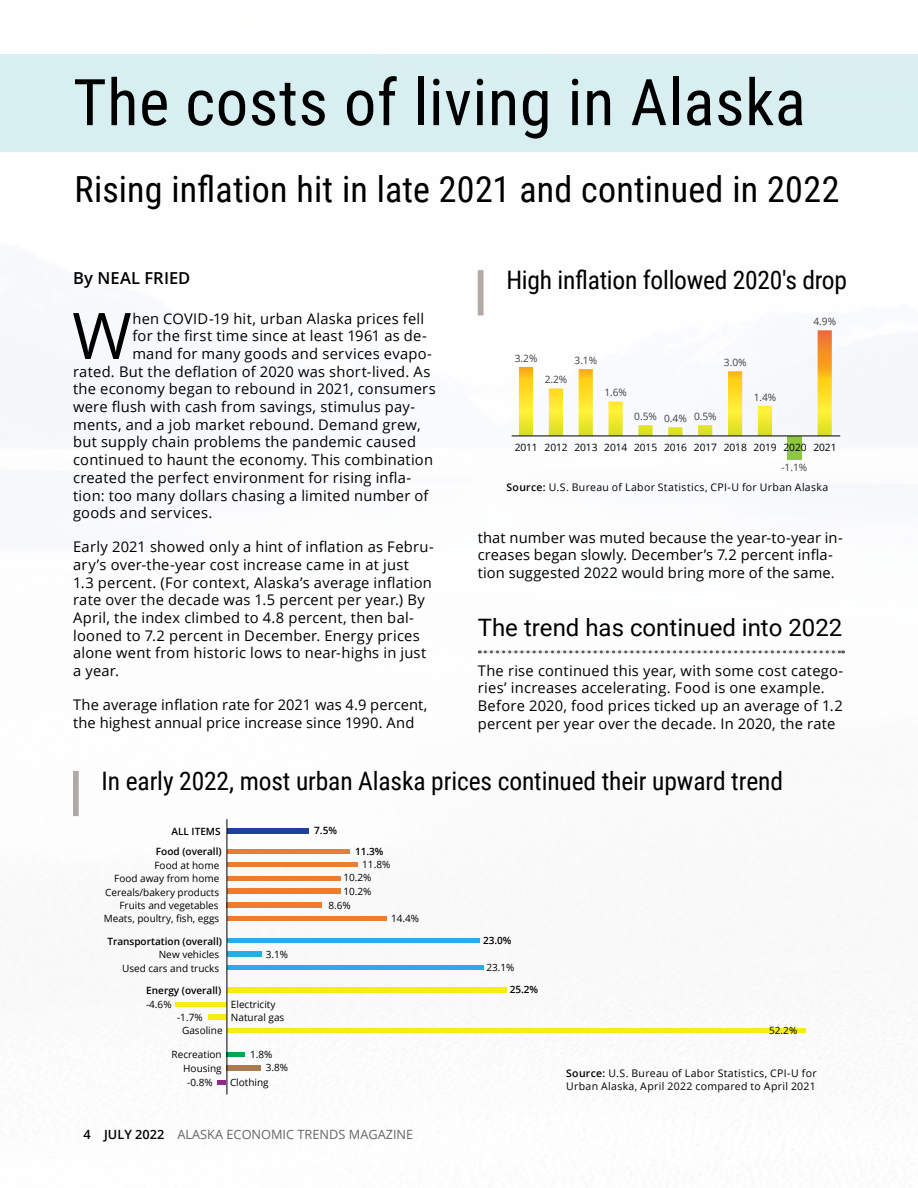
<style>
.page{position:relative;width:918px;height:1188px;background:#fff}
.page>*{position:absolute;margin:0;border:0;box-sizing:border-box;transform-origin:0 0}
.Page_Header_-_Blue{font:64.5px "Roboto Condensed";letter-spacing:.01em;color:#000}
.Text{font:64.35px "Open Sans";color:#000}
.Page_Header_-_Blue-2{font:36px "Roboto Condensed";letter-spacing:.005em;color:#000}
.Exhibit_heads{font:25.5px "Roboto Condensed";letter-spacing:-.005em;color:#000}
.Article_subheads{font:24px "Roboto";color:#000}
.Byline{font:600 16.5px "Open Sans";letter-spacing:.005em;color:#000}
.Text-2{font:14.7px/17.7px "Open Sans";letter-spacing:.015em;color:#000}
.t1{font:12.75px "Open Sans";color:#666}
.Text-3{font:10.5px/13.5px "Open Sans";letter-spacing:.03em;color:#000}
.t2{font:10.2px "Open Sans";color:#414141}
.t3{font:10.2px "Open Sans";letter-spacing:-.005em;color:#000}
.t4{font:10.05px "Open Sans";color:#000}
.t5{font:600 10.05px "Open Sans";color:#000}
.s1{font-weight:600}
.s2{font-weight:600;color:#000}
</style>
<div class="page">
<div style="left:478px;top:270px;width:6px;height:45px;background:#b2a9a7"></div>
<div style="left:73px;top:771px;width:6px;height:45px;background:#b2a9a7"></div>
<div style="left:788px;top:436px;width:14px;height:24px;background:#8dc63f"></div>
<svg style="left:519px;top:330px;width:313px;height:106px"></svg>
<hr style="left:512px;top:436px;width:328px;height:1px;background:#000">
<div style="left:227px;top:1028px;width:579px;height:5px;background:#f7ec13"></div>
<div style="left:227px;top:987px;width:279px;height:6px;background:#f7ec13"></div>
<div style="left:227px;top:965px;width:256px;height:5px;background:#29ade4"></div>
<div style="left:227px;top:952px;width:34px;height:5px;background:#29ade4"></div>
<div style="left:227px;top:916px;width:160px;height:5px;background:#ec7d30"></div>
<div style="left:227px;top:862px;width:131px;height:5px;background:#ec7d30"></div>
<div style="left:227px;top:889px;width:113px;height:5px;background:#ec7d30"></div>
<div style="left:227px;top:876px;width:113px;height:5px;background:#ec7d30"></div>
<div style="left:226px;top:903px;width:96px;height:5px;background:#ec7d30"></div>
<div style="left:176px;top:1002px;width:51px;height:5px;background:#f7ec13"></div>
<div style="left:217px;top:1080px;width:9px;height:5px;background:#92278f"></div>
<div style="left:227px;top:849px;width:122px;height:5px;background:#ec7d30"></div>
<div style="left:226px;top:1065px;width:34px;height:5px;background:#a97b50"></div>
<div style="left:227px;top:938px;width:253px;height:5px;background:#29ade4"></div>
<div style="left:227px;top:1052px;width:18px;height:5px;background:#00a651"></div>
<div style="left:227px;top:828px;width:81px;height:6px;background:#21409a"></div>
<div style="left:208px;top:1015px;width:19px;height:5px;background:#f7ec13"></div>
<hr style="left:226px;top:819px;width:1px;height:276px;background:#000">
<svg style="left:479px;top:650px;width:365px;height:3px"></svg>
<div style="left:0;top:55px;width:918px;height:97px;background:#d7eff2"></div>
<p class="Page_Header_-_Blue" style="left:73px;top:57px;width:734px">The costs of living in Alaska</p>
<p class="Page_Header_-_Blue-2" style="left:75px;top:164px;width:766px">Rising inflation hit in late 2021 and continued in 2022</p>
<p class="Byline" style="left:73px;top:267px;width:119px">By NEAL FRIED</p>
<p class="Text" style="left:72px;top:292px;width:61px">W</p>
<p class="Text-2" style="left:132px;top:309px;width:293px">hen COVID-19 hit, urban Alaska prices fell</p>
<p class="Text-2" style="left:132px;top:327px;width:296px">for the first time since at least 1961 as de-</p>
<p class="Text-2" style="left:132px;top:344px;width:301px">mand for many goods and services evapo-</p>
<p class="Text-2" style="left:73px;top:362px;width:359px">rated. But the deflation of 2020 was short-lived. As</p>
<p class="Text-2" style="left:73px;top:380px;width:364px">the economy began to rebound in 2021, consumers</p>
<p class="Text-2" style="left:73px;top:398px;width:344px">were flush with cash from savings, stimulus pay-</p>
<p class="Text-2" style="left:73px;top:415px;width:349px">ments, and a job market rebound. Demand grew,</p>
<p class="Text-2" style="left:73px;top:433px;width:345px">but supply chain problems the pandemic caused</p>
<p class="Text-2" style="left:73px;top:451px;width:362px">continued to haunt the economy. This combination</p>
<p class="Text-2" style="left:73px;top:468px;width:340px">created the perfect environment for rising infla-</p>
<p class="Text-2" style="left:73px;top:486px;width:357px">tion: too many dollars chasing a limited number of</p>
<p class="Text-2" style="left:73px;top:504px;width:141px">goods and services.</p>
<p class="Text-2" style="left:73px;top:538px;width:362px">Early 2021 showed only a hint of inflation as Febru&shy;ary’s over-the-year cost increase came in at just<br>1.3 percent. (For context, Alaska’s average inflation rate over the decade was 1.5 percent per year.) By April, the index climbed to 4.8 percent, then bal&shy;looned to 7.2 percent in December. Energy prices alone went from historic lows to near-highs in just a year.</p>
<p class="Text-2" style="left:73px;top:695px;width:356px">The average inflation rate for 2021 was 4.9 percent, the highest annual price increase since 1990. And</p>
<p class="Exhibit_heads" style="left:506px;top:262px;width:342px">High inflation followed 2020's drop</p>
<p class="t2" style="left:515px;top:351px;width:24px">3.2%</p>
<p class="t2" style="left:545px;top:373px;width:24px">2.2%</p>
<p class="t2" style="left:575px;top:353px;width:24px">3.1%</p>
<p class="t2" style="left:724px;top:355px;width:24px">3.0%</p>
<p class="t2" style="left:604px;top:386px;width:24px">1.6%</p>
<p class="t2" style="left:634px;top:409px;width:84px">0.5% 0.4% 0.5%</p>
<p class="t2" style="left:754px;top:390px;width:24px">1.4%</p>
<p class="t2" style="left:814px;top:314px;width:24px">4.9%</p>
<p class="t3" style="left:515px;top:440px;width:323px">2011 2012 2013 2014 2015 2016 2017 2018 2019 2020 2021</p>
<p class="t2" style="left:781px;top:461px;width:27px">-1.1%</p>
<p class="Text-3" style="left:506px;top:480px;width:323px"><span class="s1">Source:</span> U.S. Bureau of Labor Statistics, CPI-U for Urban Alaska</p>
<p class="Text-2" style="left:478px;top:528px;width:366px">that number was muted because the year-to-year in&shy;creases began slowly. December’s 7.2 percent infla&shy;tion suggested 2022 would bring more of the same.</p>
<p class="Article_subheads" style="left:478px;top:611px;width:366px">The trend has continued into 2022</p>
<p class="Text-2" style="left:478px;top:661px;width:367px">The rise continued this year, with some cost catego&shy;ries’ increases accelerating. Food is one example.<br>Before 2020, food prices ticked up an average of 1.2 percent per year over the decade. In 2020, the rate</p>
<p class="Exhibit_heads" style="left:102px;top:763px;width:683px">In early 2022, most urban Alaska prices continued their upward trend</p>
<p class="t5" style="left:172px;top:825px;width:51px">ALL ITEMS</p>
<p class="t5" style="left:314px;top:824px;width:24px">7.5%</p>
<p class="t5" style="left:156px;top:845px;width:67px">Food (overall)</p>
<p class="t5" style="left:355px;top:844px;width:30px">11.3%</p>
<p class="t4" style="left:154px;top:858px;width:66px">Food at home</p>
<p class="t4" style="left:362px;top:858px;width:30px">11.8%</p>
<p class="t4" style="left:105px;top:885px;width:116px">Cereals/bakery products</p>
<p class="t4" style="left:343px;top:884px;width:30px">10.2%</p>
<p class="t4" style="left:114px;top:872px;width:107px">Food away from home</p>
<p class="t4" style="left:343px;top:871px;width:30px">10.2%</p>
<p class="t4" style="left:119px;top:899px;width:101px">Fruits and vegetables</p>
<p class="t4" style="left:328px;top:898px;width:24px">8.6%</p>
<p class="t4" style="left:104px;top:912px;width:117px">Meats, poultry, fish, eggs</p>
<p class="t4" style="left:391px;top:911px;width:30px">14.4%</p>
<p class="t5" style="left:107px;top:934px;width:116px">Transportation (overall)</p>
<p class="t5" style="left:483px;top:934px;width:30px">23.0%</p>
<p class="t4" style="left:159px;top:948px;width:62px">New vehicles</p>
<p class="t4" style="left:266px;top:947px;width:24px">3.1%</p>
<p class="t4" style="left:122px;top:961px;width:99px">Used cars and trucks</p>
<p class="t4" style="left:486px;top:961px;width:30px">23.1%</p>
<p class="t5" style="left:146px;top:984px;width:76px">Energy (overall)</p>
<p class="t5" style="left:510px;top:983px;width:30px">25.2%</p>
<p class="t4" style="left:146px;top:998px;width:27px">-4.6%</p>
<p class="t4" style="left:231px;top:998px;width:46px">Electricity</p>
<p class="t4" style="left:177px;top:1010px;width:27px">-1.7%</p>
<p class="t4" style="left:231px;top:1010px;width:55px">Natural gas</p>
<p class="t4" style="left:182px;top:1024px;width:42px">Gasoline</p>
<p class="t4" style="left:769px;top:1023px;width:30px">52.2%</p>
<p class="t4" style="left:172px;top:1047px;width:52px">Recreation</p>
<p class="t4" style="left:250px;top:1048px;width:24px">1.8%</p>
<p class="t4" style="left:183px;top:1061px;width:40px">Housing</p>
<p class="t4" style="left:266px;top:1061px;width:24px">3.8%</p>
<p class="t4" style="left:187px;top:1076px;width:27px">-0.8%</p>
<p class="t4" style="left:230px;top:1075px;width:40px">Clothing</p>
<p class="t1" style="left:84px;top:1126px;width:331px"><span class="s2">4 JULY 2022</span> ALASKA ECONOMIC TRENDS MAGAZINE</p>
<p class="Text-3" style="left:566px;top:1066px;width:252px"><span class="s1">Source:</span> U.S. Bureau of Labor Statistics, CPI-U for<br>Urban Alaska, April 2022 compared to April 2021</p>
</div>
